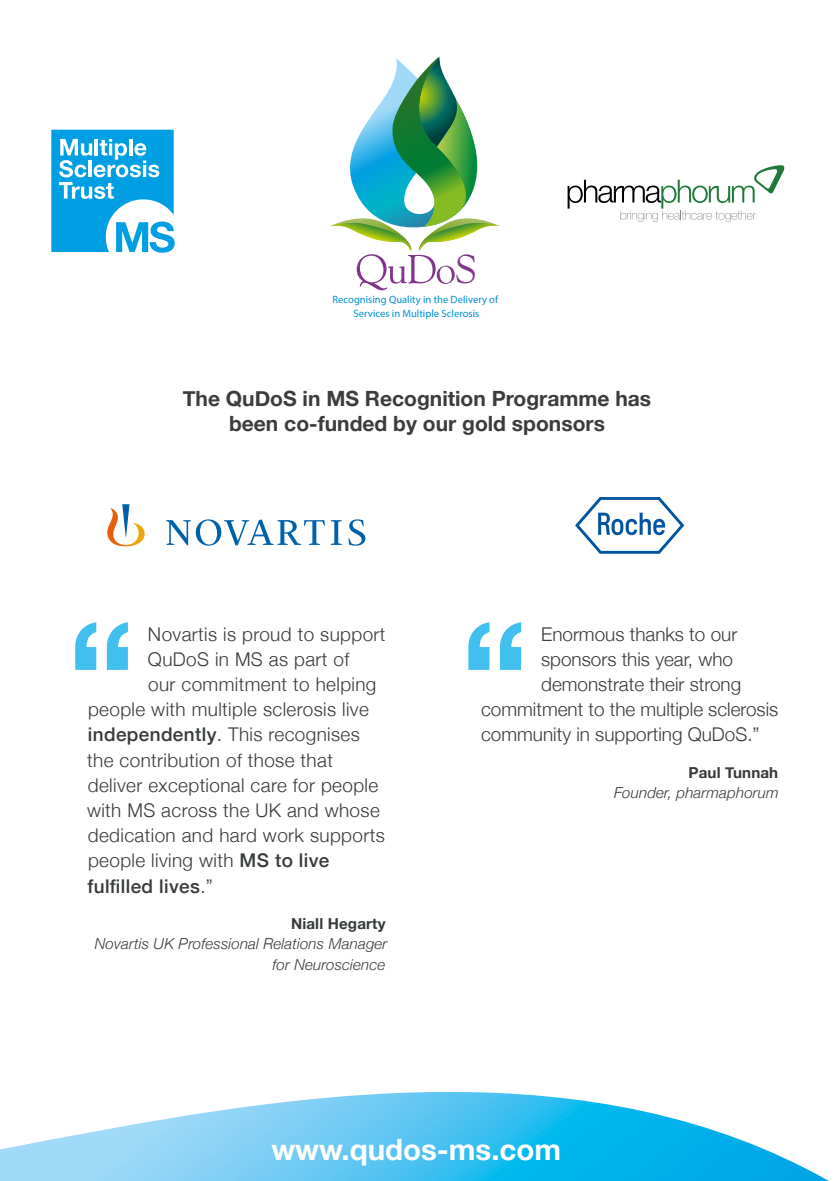
<style>
.page{position:relative;width:834px;height:1181px;background:#fff}
.page>*{position:absolute;margin:0;border:0;box-sizing:border-box;transform-origin:0 0}
.t1{font:39.93px "LTC Goudy Oldstyle Pro";color:#81358a}
.t2{font:700 29.4px "Helvetica Neue";color:#fff}
.t3{font:700 21px/25.2px "Helvetica Neue";color:#3c3c3b;text-align:center}
.t4{font:300 18.9px "Helvetica Neue";letter-spacing:.02em;color:#373a3b}
.t5{font:300 18.9px "Helvetica Neue";color:#373a3b}
.t6{font:500 18.9px "Helvetica Neue";letter-spacing:.02em;color:#373a3b}
.t7{font:italic 300 15.12px/20.2px "Helvetica Neue";letter-spacing:.01em;color:#373a3b;text-align:right}
.t8{font:700 15.12px "Helvetica Neue";letter-spacing:.01em;color:#373a3b}
.t9{font:10.57px/13.4px "Myriad Pro";color:#008fd4;text-align:center}
.s1{font-weight:500}
.s2{font-weight:300}
</style>
<div class="page">
<svg style="left:0;top:1092px;width:828px;height:89px"></svg>
<svg style="left:75px;top:622px;width:53px;height:48px"></svg>
<svg style="left:468px;top:622px;width:53px;height:48px"></svg>
<svg style="left:107px;top:504px;width:258px;height:42px"></svg>
<svg style="left:575px;top:497px;width:109px;height:57px"></svg>
<div style="left:50px;top:128px;width:125px;height:125px;background:#ade0f5"></div>
<svg style="left:51px;top:130px;width:124px;height:123px;background:#46b9ea"></svg>
<svg style="left:331px;top:56px;width:168px;height:234px"></svg>
<svg style="left:567px;top:165px;width:217px;height:57px"></svg>
<h1 class="t1" style="left:454px;top:246px;width:23px">S</h1>
<p class="t9" style="left:332px;top:293px;width:167px">Recognising Quality in the Delivery of<br>Services in Multiple Sclerosis</p>
<p class="t3" style="left:183px;top:386px;width:470px">The QuDoS in MS Recognition Programme has been co-funded by our gold sponsors</p>
<p class="t4" style="left:148px;top:618px;width:239px">Novartis is proud to support</p>
<p class="t4" style="left:148px;top:644px;width:203px">QuDoS in MS as part of</p>
<p class="t4" style="left:148px;top:669px;width:230px">our commitment to helping</p>
<p class="t4" style="left:88px;top:694px;width:282px">people with multiple sclerosis live</p>
<p class="t4" style="left:88px;top:719px;width:273px"><span class="s1">independently</span>. This recognises</p>
<p class="t4" style="left:87px;top:744px;width:247px">the contribution of those that</p>
<p class="t4" style="left:88px;top:770px;width:292px">deliver exceptional care for people</p>
<p class="t4" style="left:87px;top:795px;width:294px">with MS across the UK and whose</p>
<p class="t4" style="left:88px;top:820px;width:298px">dedication and hard work supports</p>
<p class="t4" style="left:88px;top:845px;width:243px">people living with <span class="s1">MS to live</span></p>
<p class="t6" style="left:87px;top:870px;width:127px">fulfilled lives<span class="s2">.”</span></p>
<p class="t8" style="left:291px;top:912px;width:96px">Niall Hegarty</p>
<p class="t7" style="left:95px;top:933px;width:294px">Novartis UK Professional Relations Manager for Neuroscience</p>
<p class="t5" style="left:541px;top:618px;width:198px">Enormous thanks to our</p>
<p class="t5" style="left:541px;top:644px;width:193px">sponsors this year, who</p>
<p class="t5" style="left:541px;top:669px;width:201px">demonstrate their strong</p>
<p class="t5" style="left:481px;top:694px;width:298px">commitment to the multiple sclerosis</p>
<p class="t5" style="left:481px;top:719px;width:280px">community in supporting QuDoS.”</p>
<p class="t8" style="left:688px;top:761px;width:91px">Paul Tunnah</p>
<p class="t7" style="left:614px;top:782px;width:166px">Founder, pharmaphorum</p>
<h2 class="t2" style="left:271px;top:1126px;width:291px">www.qudos-ms.com</h2>
</div>
